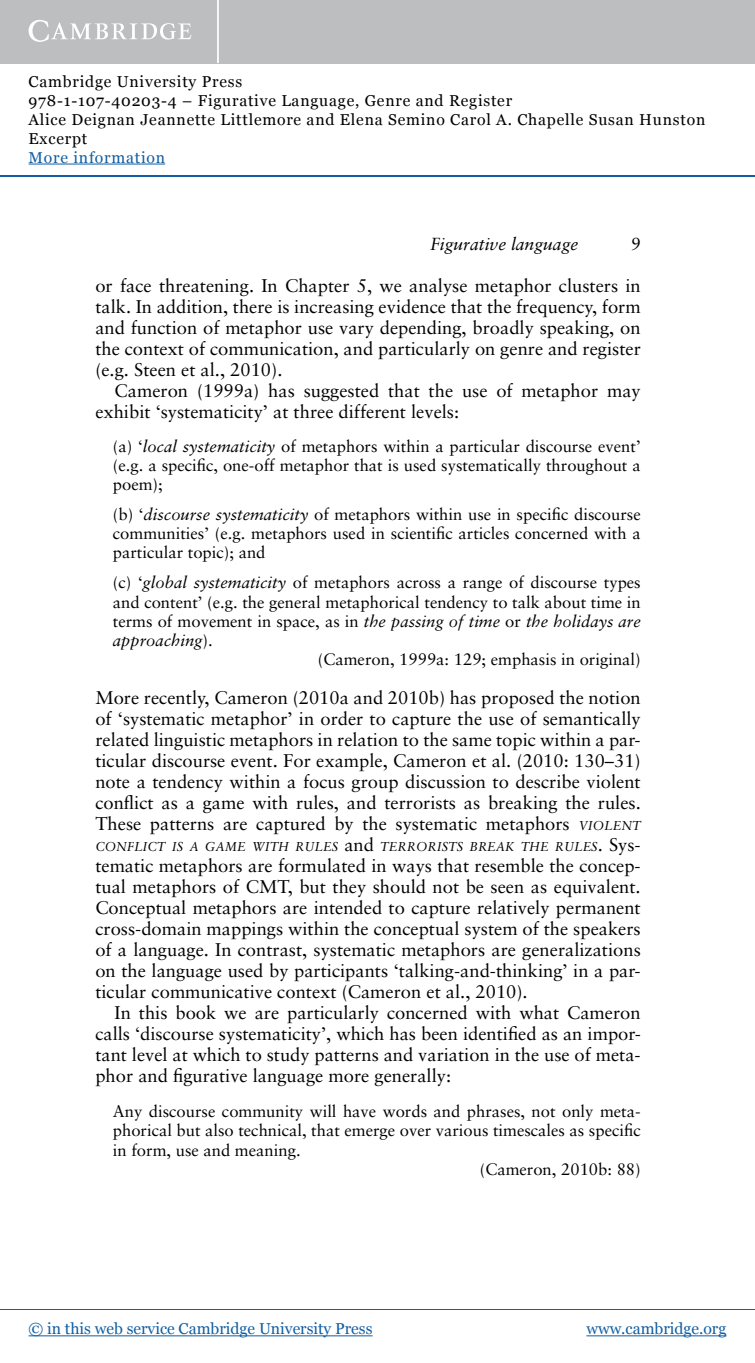
<style>
.page{position:relative;width:755px;height:1363px;background:#fff}
.page>*{position:absolute;margin:0;border:0;box-sizing:border-box;transform-origin:0 0}
.t1{font:18.38px/21px "Sabon";color:#000;text-align:justify}
.t2{font:italic 17.5px "Sabon";color:#000}
.t3{font:17.5px "Sabon";color:#000}
.t4{font:16.62px/19.2px "Sabon";color:#000;text-align:justify}
.t5{font:italic 16.62px "Sabon";color:#000}
.t6{font:15.75px/18.7px "Georgia";letter-spacing:.05em;color:#000}
.t7{font:15.75px "Georgia";color:#105ea3}
.t8{font:15.75px "Georgia";letter-spacing:.05em;color:#105ea3}
.t9{font:italic 12.78px "Sabon";color:#000}
.s1{font-style:italic}
.s2{font-style:normal}
.s3{font-style:italic;font-size:12.78px}
.s4{font-style:normal;font-size:18.38px}
</style>
<div class="page">
<div style="left:0;top:0;width:754px;height:63px;background:#bcbebf"></div>
<hr style="left:217px;top:0;width:2px;height:63px;background:#fff">
<svg style="left:29px;top:20px;width:162px;height:22px"></svg>
<hr style="left:29px;top:164px;width:136px;height:1px;background:#105ea3">
<hr style="left:0;top:175px;width:754px;height:2px;background:#105ea3">
<hr style="left:0;top:1308px;width:754px;height:1px;background:#105ea3">
<hr style="left:29px;top:1335px;width:343px;height:1px;background:#105ea3">
<hr style="left:586px;top:1335px;width:139px;height:1px;background:#105ea3">
<p class="t6" style="left:29px;top:73px;width:677px">Cambridge University Press<br>978-1-107-40203-4 – Figurative Language, Genre and Register<br>Alice Deignan Jeannette Littlemore and Elena Semino Carol A. Chapelle Susan Hunston Excerpt</p>
<p class="t8" style="left:29px;top:148px;width:138px">More information</p>
<p class="t2" style="left:430px;top:234px;width:149px">Figurative language</p>
<p class="t3" style="left:630px;top:233px;width:11px">9</p>
<p class="t1" style="left:95px;top:275px;width:546px">or face threatening. In Chapter 5, we analyse metaphor clusters in talk. In addition, there is increasing evidence that the frequency, form and function of metaphor use vary depending, broadly speaking, on the context of communication, and particularly on genre and register (e.g. Steen et al., 2010).</p>
<p class="t1" style="left:95px;top:380px;width:546px;text-indent:19px">Cameron (1999a) has suggested that the use of metaphor may exhibit ‘systematicity’ at three different levels:</p>
<p class="t4" style="left:113px;top:436px;width:529px">(a) ‘<span class="s1">local systematicity</span> of metaphors within a particular discourse event’ (e.g. a specific, one-off metaphor that is used systematically throughout a poem);</p>
<p class="t4" style="left:113px;top:504px;width:529px">(b) ‘<span class="s1">discourse systematicity</span> of metaphors within use in specific discourse communities’ (e.g. metaphors used in scientific articles concerned with a particular topic); and</p>
<p class="t4" style="left:113px;top:572px;width:529px">(c) ‘<span class="s1">global systematicity</span> of metaphors across a range of discourse types</p>
<p class="t4" style="left:113px;top:592px;width:529px">and content’ (e.g. the general metaphorical tendency to talk about time in</p>
<p class="t5" style="left:113px;top:611px;width:529px"><span class="s2">terms of movement in space, as in</span> the passing of time <span class="s2">or</span> the holidays are</p>
<p class="t5" style="left:113px;top:630px;width:101px">approaching<span class="s2">).</span></p>
<p class="t4" style="left:317px;top:649px;width:324px">(Cameron, 1999a: 129; emphasis in original)</p>
<p class="t1" style="left:95px;top:686px;width:546px">More recently, Cameron (2010a and 2010b) has proposed the notion of ‘systematic metaphor’ in order to capture the use of semantically related linguistic metaphors in relation to the same topic within a par&shy;ticular discourse event. For example, Cameron et al. (2010: 130–31) note a tendency within a focus group discussion to describe violent conflict as a game with rules, and terrorists as breaking the rules.<br>These patterns are captured by the systematic metaphors <span class="s3">VIOLENT</span></p>
<p class="t9" style="left:95px;top:839px;width:546px">CONFLICT IS A GAME WITH RULES <span class="s4">and</span> TERRORISTS BREAK THE RULES<span class="s4">. Sys-</span></p>
<p class="t1" style="left:95px;top:854px;width:546px">tematic metaphors are formulated in ways that resemble the concep&shy;tual metaphors of CMT, but they should not be seen as equivalent.<br>Conceptual metaphors are intended to capture relatively permanent cross-domain mappings within the conceptual system of the speakers of a language. In contrast, systematic metaphors are generalizations on the language used by participants ‘talking-and-thinking’ in a par&shy;ticular communicative context (Cameron et al., 2010).</p>
<p class="t1" style="left:95px;top:1001px;width:546px;text-indent:19px">In this book we are particularly concerned with what Cameron calls ‘discourse systematicity’, which has been identified as an impor&shy;tant level at which to study patterns and variation in the use of meta&shy;phor and figurative language more generally:</p>
<p class="t4" style="left:113px;top:1101px;width:529px">Any discourse community will have words and phrases, not only meta-</p>
<p class="t4" style="left:113px;top:1120px;width:529px">phorical but also technical, that emerge over various timescales as specific</p>
<p class="t4" style="left:113px;top:1139px;width:189px">in form, use and meaning.</p>
<p class="t4" style="left:479px;top:1159px;width:162px">(Cameron, 2010b: 88)</p>
<p class="t7" style="left:29px;top:1319px;width:345px">© in this web service Cambridge University Press</p>
<p class="t7" style="left:586px;top:1319px;width:141px">www.cambridge.org</p>
</div>
